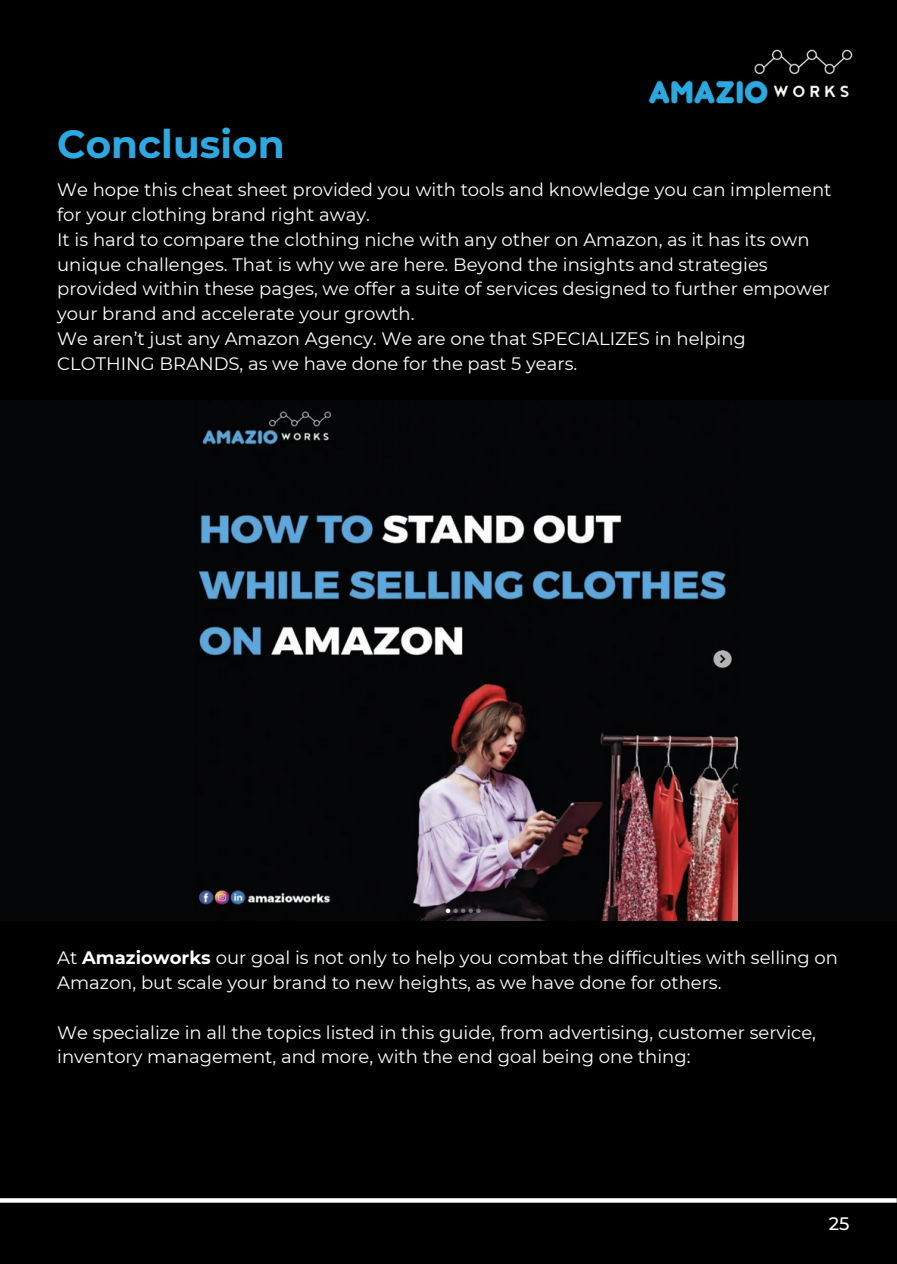
<style>
.page{position:relative;width:897px;height:1264px;background:#fff}
.page>*{position:absolute;margin:0;border:0;box-sizing:border-box;transform-origin:0 0}
.t1{font:700 39px "Montserrat";color:#2ca9e1}
.t2{font:18px/24.8px "Montserrat";color:#fff}
.t3{font:500 18px "Montserrat";color:#fff}
.s1{font-weight:700}
</style>
<div class="page">
<div style="left:0;top:0;width:897px;height:1263px;background:#000"></div>
<svg style="left:0;top:1198px;width:896px;height:4px;background:#f2f2f2"></svg>
<img style="left:648px;top:49px;width:205px;height:55px">
<div style="left:0;top:400px;width:897px;height:520px;background:#050608"></div>
<img style="left:198px;top:411px;width:540px;height:509px">
<h1 class="t1" style="left:57px;top:120px;width:229px">Conclusion</h1>
<p class="t2" style="left:57px;top:177px;width:776px">We hope this cheat sheet provided you with tools and knowledge you can implement for your clothing brand right away.<br>It is hard to compare the clothing niche with any other on Amazon, as it has its own unique challenges. That is why we are here. Beyond the insights and strategies provided within these pages, we offer a suite of services designed to further empower your brand and accelerate your growth.<br>We aren’t just any Amazon Agency. We are one that SPECIALIZES in helping CLOTHING BRANDS, as we have done for the past 5 years.</p>
<p class="t2" style="left:57px;top:945px;width:782px">At <span class="s1">Amazioworks</span> our goal is not only to help you combat the difficulties with selling on<br>Amazon, but scale your brand to new heights, as we have done for others.</p>
<p class="t2" style="left:57px;top:1019px;width:760px">We specialize in all the topics listed in this guide, from advertising, customer service, inventory management, and more, with the end goal being one thing:</p>
<p class="t3" style="left:829px;top:1212px;width:22px">25</p>
</div>
